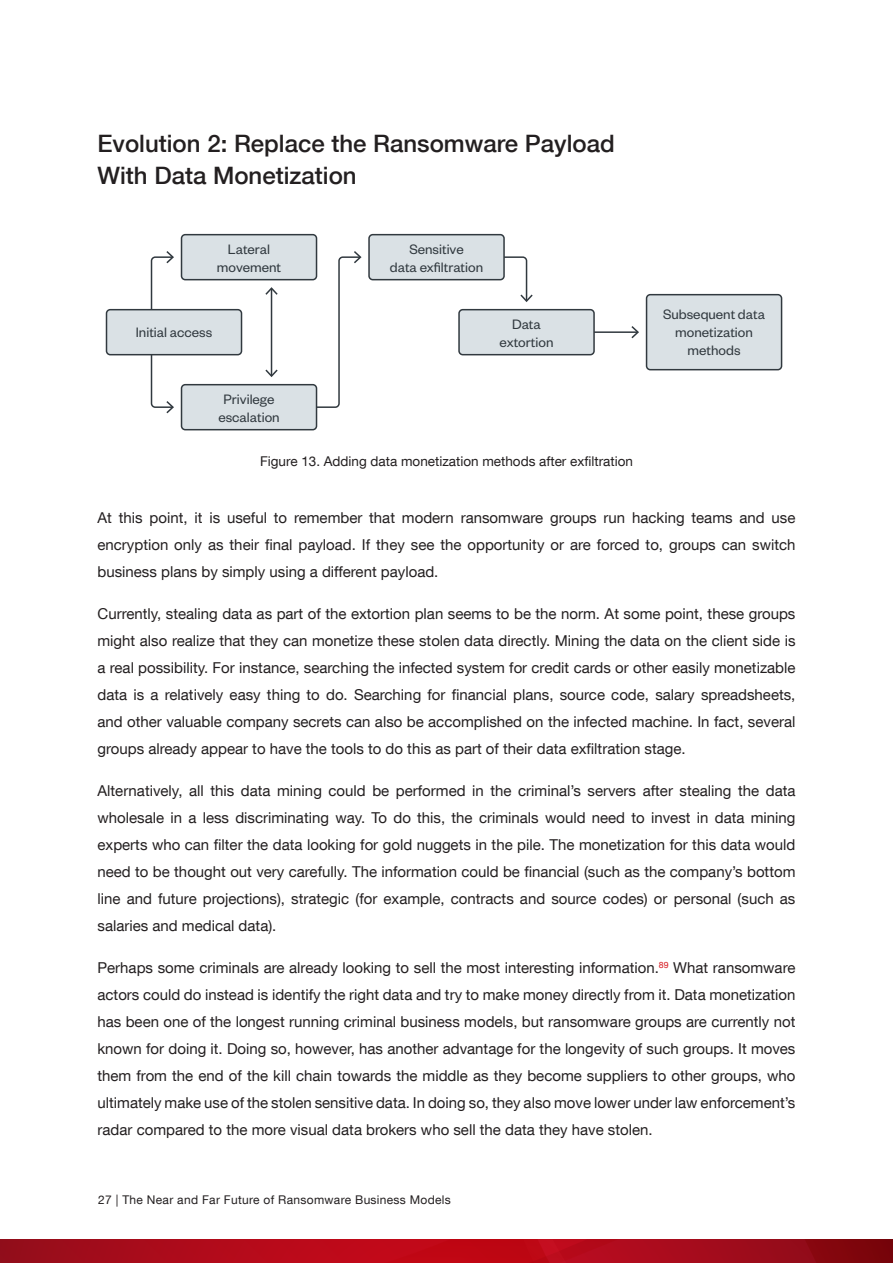
<style>
.page{position:relative;width:893px;height:1263px;background:#fff}
.page>*{position:absolute;margin:0;border:0;box-sizing:border-box;transform-origin:0 0}
.t1{font:500 24px/31.5px "Helvetica Neue LT Com";color:#231f20}
.t2{font:15px/27px "Helvetica Neue LT Com";color:#231f20;text-align:justify}
.t3{font:15px/18px "Founders Grotesk";color:#31393f;text-align:center}
.t4{font:13.5px "Helvetica Neue LT Com";color:#231f20}
.t5{font:12px "Helvetica Neue LT Com";letter-spacing:.025em;color:#231f20}
</style>
<div class="page">
<svg style="left:0;top:1239px;width:893px;height:24px;background:#aa0a18"></svg>
<svg style="left:150px;top:251px;width:24px;height:58px"></svg>
<hr style="left:271px;top:289px;width:1px;height:87px;background:#31393f">
<svg style="left:265px;top:370px;width:13px;height:7px"></svg>
<svg style="left:265px;top:287px;width:13px;height:8px"></svg>
<hr style="left:594px;top:331px;width:43px;height:2px;background:#31393f">
<svg style="left:631px;top:326px;width:8px;height:12px"></svg>
<svg style="left:150px;top:355px;width:24px;height:58px"></svg>
<svg style="left:315px;top:251px;width:47px;height:158px"></svg>
<svg style="left:503px;top:256px;width:30px;height:46px"></svg>
<div style="left:106px;top:310px;width:136px;height:45px;background:#dae1e5;border-radius:4px"></div>
<div style="left:106px;top:309px;width:136px;height:46px;border:2px solid #31393f;border-radius:4px"></div>
<div style="left:182px;top:385px;width:134px;height:45px;background:#dae1e5;border-radius:4px"></div>
<div style="left:181px;top:384px;width:136px;height:46px;border:2px solid #31393f;border-radius:4px"></div>
<div style="left:182px;top:235px;width:134px;height:45px;background:#dae1e5;border-radius:4px"></div>
<div style="left:181px;top:234px;width:136px;height:46px;border:2px solid #31393f;border-radius:4px"></div>
<div style="left:369px;top:235px;width:135px;height:45px;background:#dae1e5;border-radius:4px"></div>
<div style="left:368px;top:234px;width:137px;height:46px;border:2px solid #31393f;border-radius:4px"></div>
<div style="left:459px;top:310px;width:135px;height:45px;background:#dae1e5;border-radius:4px"></div>
<div style="left:458px;top:309px;width:137px;height:46px;border:2px solid #31393f;border-radius:4px"></div>
<div style="left:646px;top:295px;width:136px;height:75px;background:#dae1e5;border-radius:4px"></div>
<div style="left:646px;top:294px;width:136px;height:76px;border:2px solid #31393f;border-radius:4px"></div>
<h1 class="t1" style="left:98px;top:128px;width:519px">Evolution 2: Replace the Ransomware Payload<br>With Data Monetization</h1>
<p class="t3" style="left:217px;top:239px;width:66px">Lateral movement</p>
<p class="t3" style="left:390px;top:239px;width:95px">Sensitive<br>data exfiltration</p>
<p class="t3" style="left:136px;top:322px;width:78px">Initial access</p>
<p class="t3" style="left:218px;top:389px;width:63px">Privilege escalation</p>
<p class="t3" style="left:500px;top:314px;width:55px">Data extortion</p>
<p class="t3" style="left:663px;top:304px;width:103px">Subsequent data monetization methods</p>
<p class="t4" style="left:260px;top:453px;width:374px">Figure 13. Adding data monetization methods after exfiltration</p>
<p class="t2" style="left:98px;top:503px;width:699px">At this point, it is useful to remember that modern ransomware groups run hacking teams and use encryption only as their final payload. If they see the opportunity or are forced to, groups can switch business plans by simply using a different payload.</p>
<p class="t2" style="left:98px;top:599px;width:699px">Currently, stealing data as part of the extortion plan seems to be the norm. At some point, these groups might also realize that they can monetize these stolen data directly. Mining the data on the client side is a real possibility. For instance, searching the infected system for credit cards or other easily monetizable data is a relatively easy thing to do. Searching for financial plans, source code, salary spreadsheets, and other valuable company secrets can also be accomplished on the infected machine. In fact, several groups already appear to have the tools to do this as part of their data exfiltration stage.</p>
<p class="t2" style="left:98px;top:776px;width:700px">Alternatively, all this data mining could be performed in the criminal’s servers after stealing the data wholesale in a less discriminating way. To do this, the criminals would need to invest in data mining experts who can filter the data looking for gold nuggets in the pile. The monetization for this data would need to be thought out very carefully. The information could be financial (such as the company’s bottom line and future projections), strategic (for example, contracts and source codes) or personal (such as salaries and medical data).</p>
<p class="t2" style="left:98px;top:953px;width:699px">Perhaps some criminals are already looking to sell the most interesting information.<sup>89</sup> What ransomware actors could do instead is identify the right data and try to make money directly from it. Data monetization has been one of the longest running criminal business models, but ransomware groups are currently not known for doing it. Doing so, however, has another advantage for the longevity of such groups. It moves them from the end of the kill chain towards the middle as they become suppliers to other groups, who ultimately make use of the stolen sensitive data. In doing so, they also move lower under law enforcement’s radar compared to the more visual data brokers who sell the data they have stolen.</p>
<p class="t5" style="left:98px;top:1192px;width:354px">27 | The Near and Far Future of Ransomware Business Models</p>
</div>
